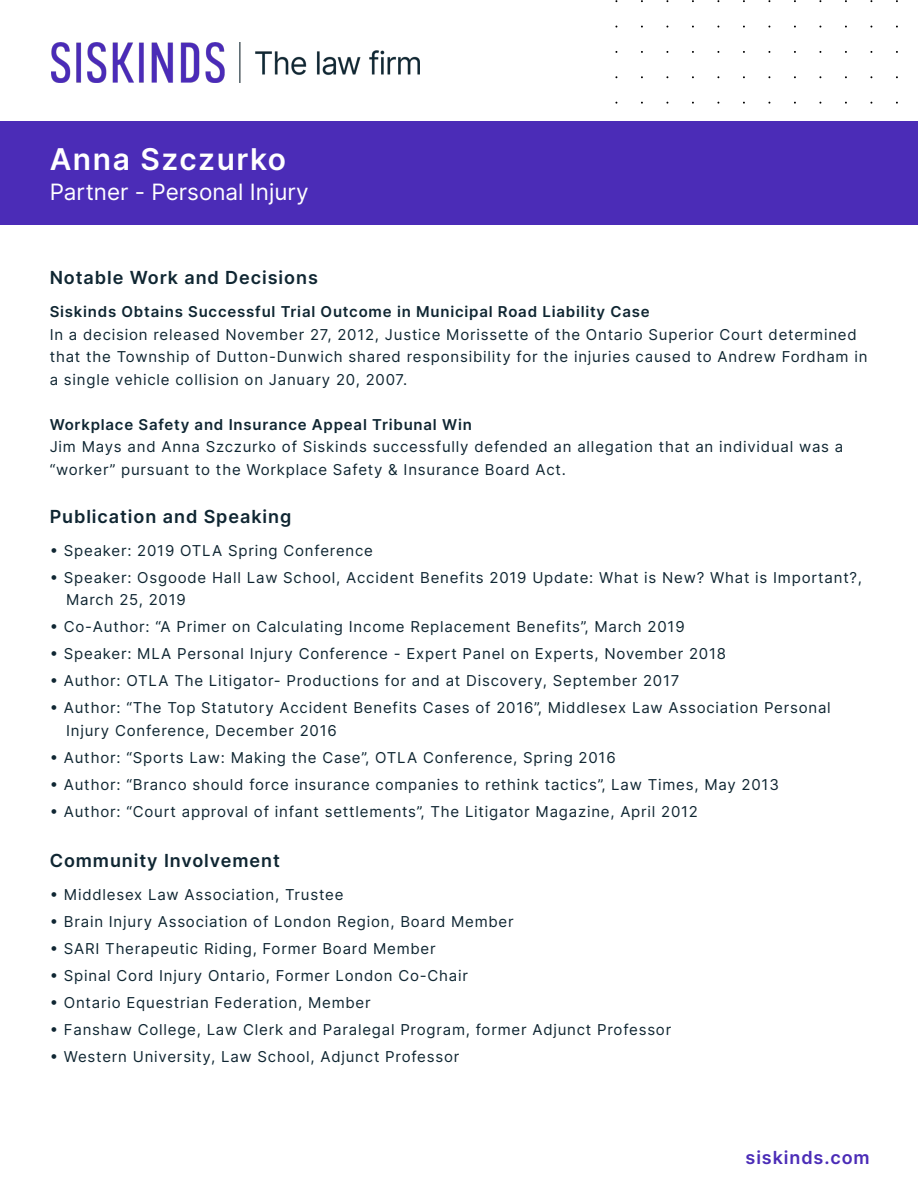
<style>
.page{position:relative;width:918px;height:1188px;background:#fff}
.page>*{position:absolute;margin:0;border:0;box-sizing:border-box;transform-origin:0 0}
.t1{font:600 30px "Inter";letter-spacing:.05em;color:#fff}
.t2{font:22.5px "Inter";color:#fff}
.Main_copy{font:600 18px "Inter";letter-spacing:.05em;color:#0f2632}
.t3{font:600 18px "Inter";letter-spacing:.05em;color:#4b2cb7}
.Main_copy-2{font:15px/22.5px "Inter";letter-spacing:.05em;color:#0f2632}
.Main_copy-3{font:600 15px "Inter";letter-spacing:.05em;color:#0f2632}
</style>
<div class="page">
<div style="left:0;top:121px;width:918px;height:104px;background:#4b2cb7"></div>
<img style="left:51px;top:43px;width:369px;height:39px">
<p class="t1" style="left:50px;top:137px;width:238px">Anna Szczurko</p>
<p class="t2" style="left:50px;top:175px;width:261px">Partner - Personal Injury</p>
<p class="Main_copy" style="left:50px;top:265px;width:270px">Notable Work and Decisions</p>
<p class="Main_copy-3" style="left:50px;top:301px;width:602px">Siskinds Obtains Successful Trial Outcome in Municipal Road Liability Case</p>
<p class="Main_copy-2" style="left:50px;top:323px;width:819px">In a decision released November 27, 2012, Justice Morissette of the Ontario Superior Court determined that the Township of Dutton-Dunwich shared responsibility for the injuries caused to Andrew Fordham in a single vehicle collision on January 20, 2007.</p>
<p class="Main_copy-3" style="left:50px;top:414px;width:424px">Workplace Safety and Insurance Appeal Tribunal Win</p>
<p class="Main_copy-2" style="left:50px;top:435px;width:795px">Jim Mays and Anna Szczurko of Siskinds successfully defended an allegation that an individual was a “worker” pursuant to the Workplace Safety &amp; Insurance Board Act.</p>
<p class="Main_copy" style="left:50px;top:503px;width:243px">Publication and Speaking</p>
<p class="Main_copy-2" style="left:50px;top:539px;width:325px">• Speaker: 2019 OTLA Spring Conference</p>
<p class="Main_copy-2" style="left:66px;top:566px;width:797px;text-indent:-16px">• Speaker: Osgoode Hall Law School, Accident Benefits 2019 Update: What is New? What is Important?,<br>March 25, 2019</p>
<p class="Main_copy-2" style="left:50px;top:615px;width:637px">• Co-Author: “A Primer on Calculating Income Replacement Benefits”, March 2019</p>
<p class="Main_copy-2" style="left:50px;top:642px;width:678px">• Speaker: MLA Personal Injury Conference - Expert Panel on Experts, November 2018</p>
<p class="Main_copy-2" style="left:50px;top:669px;width:631px">• Author: OTLA The Litigator- Productions for and at Discovery, September 2017</p>
<p class="Main_copy-2" style="left:66px;top:696px;width:766px;text-indent:-16px">• Author: “The Top Statutory Accident Benefits Cases of 2016”, Middlesex Law Association Personal<br>Injury Conference, December 2016</p>
<p class="Main_copy-2" style="left:50px;top:746px;width:568px">• Author: “Sports Law: Making the Case”, OTLA Conference, Spring 2016</p>
<p class="Main_copy-2" style="left:50px;top:773px;width:731px">• Author: “Branco should force insurance companies to rethink tactics”, Law Times, May 2013</p>
<p class="Main_copy-2" style="left:50px;top:800px;width:650px">• Author: “Court approval of infant settlements”, The Litigator Magazine, April 2012</p>
<p class="Main_copy" style="left:50px;top:847px;width:232px">Community Involvement</p>
<p class="Main_copy-2" style="left:50px;top:883px;width:295px">• Middlesex Law Association, Trustee</p>
<p class="Main_copy-2" style="left:50px;top:910px;width:466px">• Brain Injury Association of London Region, Board Member</p>
<p class="Main_copy-2" style="left:50px;top:937px;width:388px">• SARI Therapeutic Riding, Former Board Member</p>
<p class="Main_copy-2" style="left:50px;top:964px;width:420px">• Spinal Cord Injury Ontario, Former London Co-Chair</p>
<p class="Main_copy-2" style="left:50px;top:991px;width:323px">• Ontario Equestrian Federation, Member</p>
<p class="Main_copy-2" style="left:50px;top:1018px;width:623px">• Fanshaw College, Law Clerk and Paralegal Program, former Adjunct Professor</p>
<p class="Main_copy-2" style="left:50px;top:1045px;width:411px">• Western University, Law School, Adjunct Professor</p>
<p class="t3" style="left:746px;top:1144px;width:126px">siskinds.com</p>
</div>
